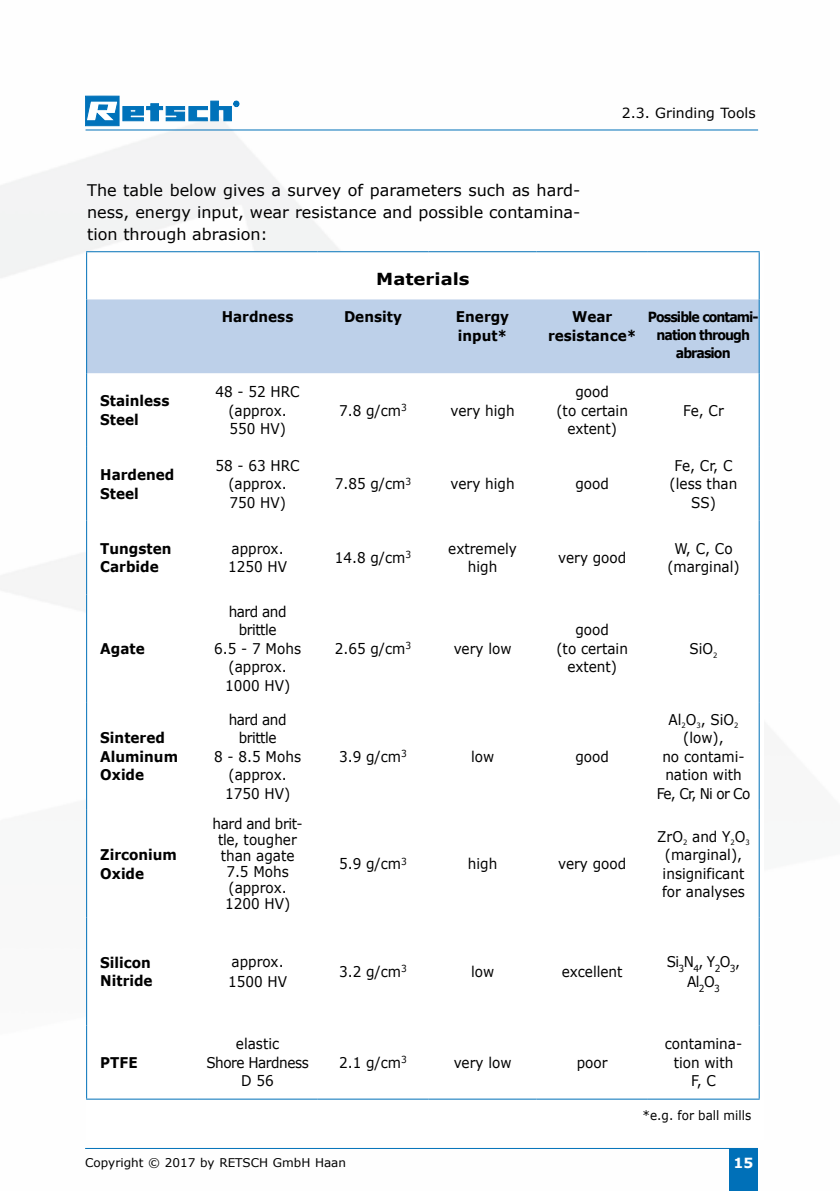
<style>
.page{position:relative;width:840px;height:1191px;background:#fff}
.page>*{position:absolute;margin:0;border:0;box-sizing:border-box;transform-origin:0 0}
.t1{font:700 16.6px "Verdana";color:#000;scale:1.08 1}
.t2{font:16px/22px "Verdana";color:#000;text-align:justify}
.t3{font:14.8px/18.4px "Verdana";color:#000;text-align:center;scale:.92 1}
.t4{font:700 14.8px/18.4px "Verdana";color:#000;scale:.92 1}
.t5{font:14.8px/18.4px "Verdana";letter-spacing:-.035em;color:#000;text-align:center;scale:.92 1}
.t6{font:700 14px/18.4px "Verdana";letter-spacing:-.075em;color:#000;text-align:center;scale:.9 1}
.t7{font:14px "Verdana";color:#000}
.t8{font:700 14px "Verdana";color:#fff}
.t9{font:13px "Verdana";color:#000;scale:.92 1}
.t10{font:12px "Verdana";color:#000}
</style>
<div class="page">
<img style="left:0;top:95px;width:759px;height:1096px">
<hr style="left:85px;top:1148px;width:672px;height:1px;background:#0070b8">
<div style="left:729px;top:1148px;width:28px;height:43px;background:#0070b8"></div>
<svg style="left:85px;top:96px;width:154px;height:30px"></svg>
<hr style="left:85px;top:129px;width:672px;height:1px;background:#0070b8">
<div style="left:86px;top:251px;width:677px;height:889px;background:#fff"></div>
<div style="left:87px;top:299px;width:671px;height:74px;background:#bdd0e9"></div>
<hr style="left:86px;top:299px;width:1px;height:74px;background:#0070b8">
<hr style="left:758px;top:299px;width:1px;height:74px;background:#0070b8">
<hr style="left:86px;top:373px;width:1px;height:74px;background:#0070b8">
<hr style="left:758px;top:373px;width:1px;height:74px;background:#0070b8">
<hr style="left:86px;top:447px;width:1px;height:73px;background:#0070b8">
<hr style="left:758px;top:447px;width:1px;height:73px;background:#0070b8">
<hr style="left:86px;top:520px;width:1px;height:74px;background:#0070b8">
<hr style="left:758px;top:520px;width:1px;height:74px;background:#0070b8">
<hr style="left:86px;top:594px;width:1px;height:108px;background:#0070b8">
<hr style="left:758px;top:594px;width:1px;height:108px;background:#0070b8">
<hr style="left:86px;top:702px;width:1px;height:108px;background:#0070b8">
<hr style="left:758px;top:702px;width:1px;height:108px;background:#0070b8">
<hr style="left:86px;top:810px;width:1px;height:107px;background:#0070b8">
<hr style="left:758px;top:810px;width:1px;height:107px;background:#0070b8">
<hr style="left:86px;top:917px;width:1px;height:108px;background:#0070b8">
<hr style="left:758px;top:917px;width:1px;height:108px;background:#0070b8">
<hr style="left:86px;top:1025px;width:1px;height:73px;background:#0070b8">
<hr style="left:758px;top:1025px;width:1px;height:73px;background:#0070b8">
<hr style="left:86px;top:1098px;width:112px;height:1px;background:#0070b8">
<hr style="left:198px;top:1098px;width:119px;height:1px;background:#0070b8">
<hr style="left:317px;top:1098px;width:111px;height:1px;background:#0070b8">
<hr style="left:428px;top:1098px;width:108px;height:1px;background:#0070b8">
<hr style="left:536px;top:1098px;width:111px;height:1px;background:#0070b8">
<hr style="left:647px;top:1098px;width:112px;height:1px;background:#0070b8">
<hr style="left:86px;top:251px;width:112px;height:1px;background:#0070b8">
<hr style="left:86px;top:252px;width:1px;height:47px;background:#0070b8">
<hr style="left:198px;top:251px;width:119px;height:1px;background:#0070b8">
<hr style="left:317px;top:251px;width:111px;height:1px;background:#0070b8">
<hr style="left:428px;top:251px;width:108px;height:1px;background:#0070b8">
<hr style="left:536px;top:251px;width:111px;height:1px;background:#0070b8">
<hr style="left:647px;top:251px;width:112px;height:1px;background:#0070b8">
<hr style="left:758px;top:252px;width:1px;height:47px;background:#0070b8">
<p class="t7" style="left:621px;top:103px;width:135px">2.3. Grinding Tools</p>
<p class="t2" style="left:87px;top:179px;width:494px">The table below gives a survey of parameters such as hard&shy;ness, energy input, wear resistance and possible contamina&shy;tion through abrasion:</p>
<p class="t1" style="left:376px;top:267px;width:88px">Materials</p>
<p class="t4" style="left:222px;top:307px;width:79px">Hardness</p>
<p class="t4" style="left:344px;top:307px;width:64px">Density</p>
<p class="t4" style="left:455px;top:307px;width:59px">Energy input*</p>
<p class="t4" style="left:547px;top:307px;width:97px;text-align:center">Wear resistance*</p>
<p class="t6" style="left:647px;top:307px;width:124px">Possible contami&shy;nation through abrasion</p>
<p class="t4" style="left:100px;top:391px;width:77px">Stainless<br>Steel</p>
<p class="t3" style="left:215px;top:382px;width:93px">48 - 52 HRC (approx.<br>550 HV)</p>
<p class="t3" style="left:556px;top:382px;width:79px">good<br>(to certain extent)</p>
<p class="t3" style="left:339px;top:401px;width:75px">7.8 g/cm<sup>3</sup></p>
<p class="t3" style="left:450px;top:401px;width:71px">very high</p>
<p class="t3" style="left:682px;top:401px;width:46px">Fe, Cr</p>
<p class="t4" style="left:100px;top:465px;width:82px">Hardened<br>Steel</p>
<p class="t3" style="left:215px;top:456px;width:93px">58 - 63 HRC (approx.<br>750 HV)</p>
<p class="t3" style="left:334px;top:475px;width:84px">7.85 g/cm<sup>3</sup></p>
<p class="t3" style="left:450px;top:475px;width:71px">very high</p>
<p class="t3" style="left:575px;top:475px;width:38px">good</p>
<p class="t3" style="left:669px;top:456px;width:75px">Fe, Cr, C (less than<br>SS)</p>
<p class="t4" style="left:100px;top:539px;width:79px">Tungsten<br>Carbide</p>
<p class="t3" style="left:228px;top:539px;width:66px;text-align:left">approx.<br>1250 HV</p>
<p class="t3" style="left:334px;top:548px;width:84px">14.8 g/cm<sup>3</sup></p>
<p class="t3" style="left:448px;top:539px;width:76px">extremely high</p>
<p class="t3" style="left:558px;top:548px;width:76px">very good</p>
<p class="t3" style="left:667px;top:539px;width:80px">W, C, Co (marginal)</p>
<p class="t4" style="left:100px;top:639px;width:50px">Agate</p>
<p class="t4" style="left:100px;top:728px;width:86px">Sintered<br>Aluminum<br>Oxide</p>
<p class="t4" style="left:100px;top:845px;width:85px">Zirconium<br>Oxide</p>
<p class="t3" style="left:214px;top:602px;width:96px">hard and brittle<br>6.5 - 7 Mohs (approx.<br>1000 HV)</p>
<p class="t3" style="left:214px;top:710px;width:96px">hard and brittle<br>8 - 8.5 Mohs (approx.<br>1750 HV)</p>
<p class="t3" style="left:212px;top:816px;width:99px;line-height:16px">hard and brit&shy;tle, tougher than agate<br>7.5 Mohs (approx.<br>1200 HV)</p>
<p class="t3" style="left:334px;top:639px;width:84px">2.65 g/cm<sup>3</sup></p>
<p class="t3" style="left:453px;top:639px;width:64px">very low</p>
<p class="t3" style="left:556px;top:620px;width:79px">good<br>(to certain extent)</p>
<p class="t3" style="left:339px;top:747px;width:75px">3.9 g/cm<sup>3</sup></p>
<p class="t3" style="left:470px;top:747px;width:27px">low</p>
<p class="t3" style="left:575px;top:747px;width:38px">good</p>
<p class="t3" style="left:339px;top:854px;width:75px">5.9 g/cm<sup>3</sup></p>
<p class="t3" style="left:467px;top:854px;width:33px">high</p>
<p class="t3" style="left:558px;top:854px;width:76px">very good</p>
<p class="t3" style="left:689px;top:639px;width:32px">SiO<sub>2</sub></p>
<p class="t3" style="left:656px;top:710px;width:103px">Al<sub>2</sub>O<sub>3</sub>, SiO<sub>2 </sub>(low),<br>no contami&shy;nation with<br>Fe, Cr, Ni or Co</p>
<p class="t3" style="left:656px;top:827px;width:102px">ZrO<sub>2</sub> and Y<sub>2</sub>O<sub>3 </sub>(marginal), insignificant for analyses</p>
<p class="t4" style="left:100px;top:953px;width:58px">Silicon<br>Nitride</p>
<p class="t3" style="left:228px;top:951px;width:66px;line-height:20px;text-align:left">approx.<br>1500 HV</p>
<p class="t3" style="left:339px;top:962px;width:75px">3.2 g/cm<sup>3</sup></p>
<p class="t3" style="left:470px;top:962px;width:27px">low</p>
<p class="t3" style="left:561px;top:962px;width:68px">excellent</p>
<p class="t3" style="left:666px;top:951px;width:81px;line-height:20px">Si<sub>3</sub>N<sub>4</sub>, Y<sub>2</sub>O<sub>3</sub>,<br>Al<sub>2</sub>O<sub>3</sub></p>
<p class="t4" style="left:100px;top:1053px;width:42px">PTFE</p>
<p class="t5" style="left:206px;top:1034px;width:113px">elastic<br>Shore Hardness<br>D 56</p>
<p class="t3" style="left:339px;top:1053px;width:75px">2.1 g/cm<sup>3</sup></p>
<p class="t3" style="left:453px;top:1053px;width:64px">very low</p>
<p class="t3" style="left:576px;top:1053px;width:35px">poor</p>
<p class="t3" style="left:664px;top:1034px;width:86px">contamina&shy;tion with<br>F, C</p>
<p class="t9" style="left:642px;top:1106px;width:119px">*e.g. for ball mills</p>
<p class="t10" style="left:85px;top:1154px;width:262px">Copyright © 2017 by RETSCH GmbH Haan</p>
<p class="t8" style="left:733px;top:1153px;width:21px">15</p>
</div>
